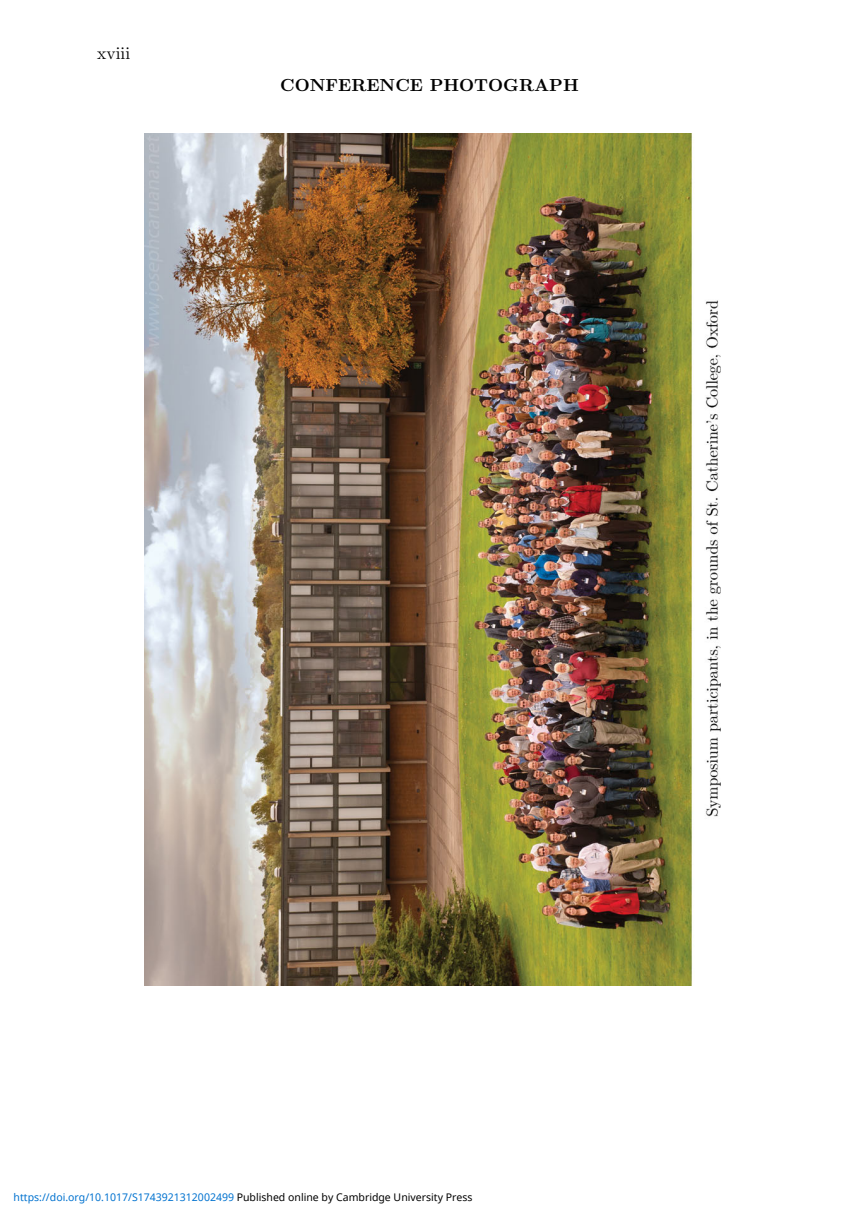
<style>
.page{position:relative;width:864px;height:1226px;background:#fff}
.page>*{position:absolute;margin:0;border:0;box-sizing:border-box;transform-origin:0 0}
.t1{font:17.5px "CMBX10";color:#000}
.t2{font:17.5px "CMR10";color:#000}
.t3{font:10.5px "Noto Sans";color:#0172cf}
.s1{color:#000}
</style>
<div class="page">
<img style="left:145px;top:134px;width:575px;height:851px">
<h1 class="t2" style="left:97px;top:47px;width:34px">xviii</h1>
<h1 class="t1" style="left:280px;top:78px;width:300px">CONFERENCE PHOTOGRAPH</h1>
<p class="t3" style="left:14px;top:1189px;width:460px">https://doi.org/10.1017/S1743921312002499 <span class="s1">Published online by Cambridge University Press</span></p>
</div>
